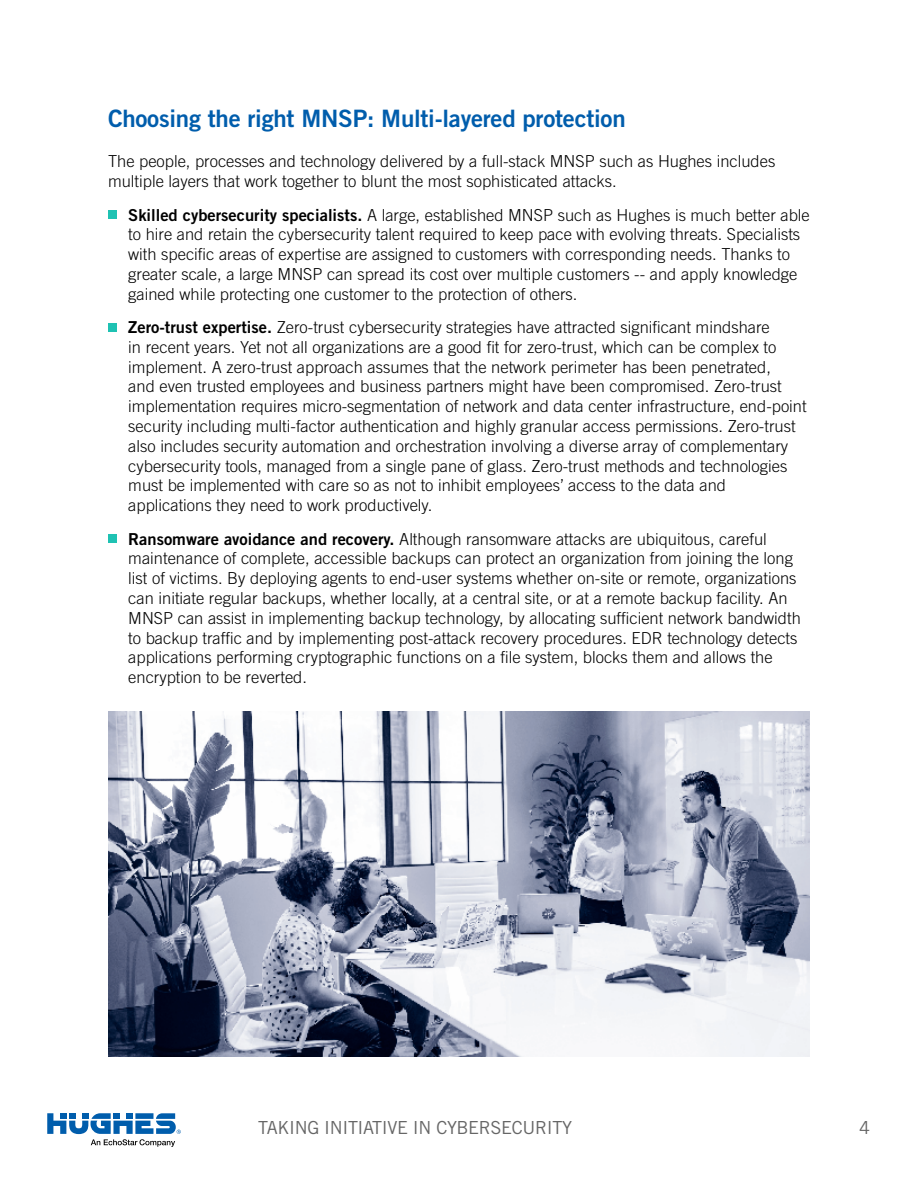
<style>
.page{position:relative;width:918px;height:1188px;background:#fff}
.page>*{position:absolute;margin:0;border:0;box-sizing:border-box;transform-origin:0 0}
.t1{font:24px "Trade Gothic Bold Two";letter-spacing:-.01em;color:#005dac}
.t2{font:18px "Trade Gothic";letter-spacing:-.02em;color:#666}
.t3{font:300 16.5px/19.8px "Trade Gothic";color:#000}
.s1{font-family:"Trade Gothic Bold Two";font-weight:400}
</style>
<div class="page">
<svg style="left:47px;top:1113px;width:134px;height:34px"></svg>
<div style="left:108px;top:211px;width:8px;height:8px;background:#1fc2b3"></div>
<div style="left:108px;top:323px;width:8px;height:9px;background:#1fc2b3"></div>
<div style="left:108px;top:535px;width:8px;height:8px;background:#1fc2b3"></div>
<img style="left:108px;top:712px;width:702px;height:344px">
<h1 class="t1" style="left:108px;top:104px;width:519px">Choosing the right MNSP: Multi-layered protection</h1>
<p class="t3" style="left:108px;top:152px;width:669px">The people, processes and technology delivered by a full-stack MNSP such as Hughes includes multiple layers that work together to blunt the most sophisticated attacks.</p>
<p class="t3" style="left:128px;top:205px;width:683px"><span class="s1">Skilled cybersecurity specialists.</span> A large, established MNSP such as Hughes is much better able to hire and retain the cybersecurity talent required to keep pace with evolving threats. Specialists with specific areas of expertise are assigned to customers with corresponding needs. Thanks to greater scale, a large MNSP can spread its cost over multiple customers -- and apply knowledge gained while protecting one customer to the protection of others.</p>
<p class="t3" style="left:128px;top:317px;width:680px"><span class="s1">Zero-trust expertise.</span> Zero-trust cybersecurity strategies have attracted significant mindshare<br>in recent years. Yet not all organizations are a good fit for zero-trust, which can be complex to implement. A zero-trust approach assumes that the network perimeter has been penetrated,<br>and even trusted employees and business partners might have been compromised. Zero-trust implementation requires micro-segmentation of network and data center infrastructure, end-point security including multi-factor authentication and highly granular access permissions. Zero-trust also includes security automation and orchestration involving a diverse array of complementary cybersecurity tools, managed from a single pane of glass. Zero-trust methods and technologies must be implemented with care so as not to inhibit employees’ access to the data and applications they need to work productively.</p>
<p class="t3" style="left:128px;top:529px;width:674px"><span class="s1">Ransomware avoidance and recovery.</span> Although ransomware attacks are ubiquitous, careful maintenance of complete, accessible backups can protect an organization from joining the long list of victims. By deploying agents to end-user systems whether on-site or remote, organizations can initiate regular backups, whether locally, at a central site, or at a remote backup facility. An MNSP can assist in implementing backup technology, by allocating sufficient network bandwidth to backup traffic and by implementing post-attack recovery procedures. EDR technology detects applications performing cryptographic functions on a file system, blocks them and allows the encryption to be reverted.</p>
<p class="t2" style="left:258px;top:1117px;width:315px">TAKING INITIATIVE IN CYBERSECURITY</p>
<p class="t2" style="left:859px;top:1117px;width:12px">4</p>
</div>
